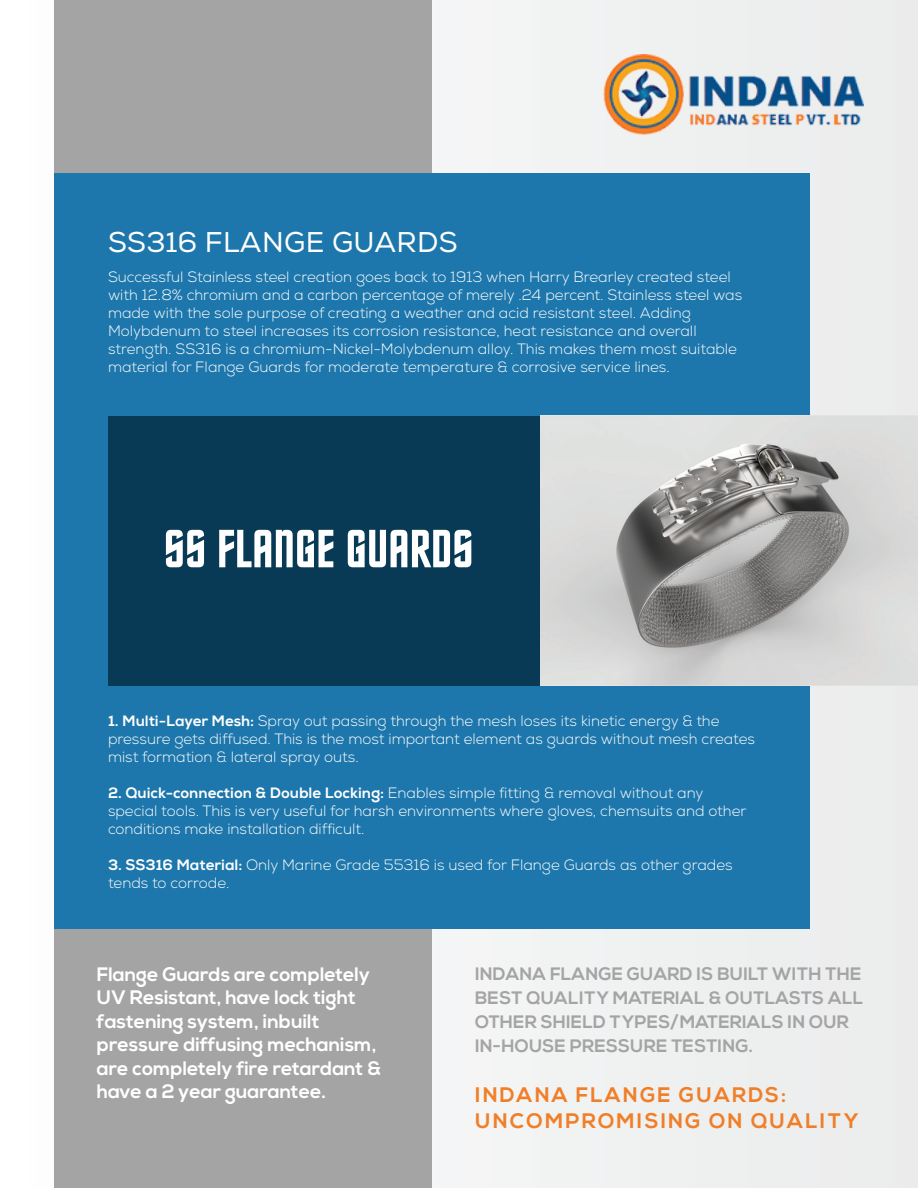
<style>
.page{position:relative;width:918px;height:1188px;background:#fff}
.page>*{position:absolute;margin:0;border:0;box-sizing:border-box;transform-origin:0 0}
.t1{font:54px "Horizon BT";color:#fff}
.t2{font:28.5px "Nexa";letter-spacing:.015em;color:#fff}
.t3{font:700 21px/25.2px "Nexa";letter-spacing:.1em;color:#f17e28}
.t4{font:700 19.5px/23.4px "Nexa";color:#fff}
.t5{font:700 18px/24px "Nexa";letter-spacing:.01em;color:#a5a4a4}
.t6{font:300 15px/18px "Nexa";color:#fff}
.s1{font-weight:800}
</style>
<div class="page">
<div style="left:0;top:0;width:918px;height:1188px;background:linear-gradient(to bottom,#f6f6f6,#f3f4f4)"></div>
<div style="left:54px;top:0;width:378px;height:1188px;background:#a5a4a4"></div>
<img style="left:603px;top:54px;width:261px;height:81px">
<div style="left:54px;top:173px;width:756px;height:756px;background:#1d77ac"></div>
<img style="left:540px;top:416px;width:378px;height:270px">
<div style="left:108px;top:416px;width:432px;height:270px;background:#083a55"></div>
<h2 class="t2" style="left:108px;top:225px;width:351px">SS316 FLANGE GUARDS</h2>
<p class="t6" style="left:108px;top:268px;width:636px">Successful Stainless steel creation goes back to 1913 when Harry Brearley created steel with 12.8% chromium and a carbon percentage of merely .24 percent. Stainless steel was made with the sole purpose of creating a weather and acid resistant steel. Adding Molybdenum to steel increases its corrosion resistance, heat resistance and overall strength. SS316 is a chromium-Nickel-Molybdenum alloy. This makes them most suitable material for Flange Guards for moderate temperature &amp; corrosive service lines.</p>
<h1 class="t1" style="left:164px;top:520px;width:311px">SS FLANGE GUARDS</h1>
<p class="t6" style="left:108px;top:713px;width:649px"><span class="s1">1. Multi-Layer Mesh:</span> Spray out passing through the mesh loses its kinetic energy &amp; the pressure gets diffused. This is the most important element as guards without mesh creates mist formation &amp; lateral spray outs.</p>
<p class="t6" style="left:108px;top:785px;width:640px"><span class="s1">2. Quick-connection &amp; Double Locking:</span> Enables simple fitting &amp; removal without any special tools. This is very useful for harsh environments where gloves, chemsuits and other conditions make installation difficult.</p>
<p class="t6" style="left:108px;top:857px;width:626px"><span class="s1">3. SS316 Material:</span> Only Marine Grade 55316 is used for Flange Guards as other grades tends to corrode.</p>
<h3 class="t4" style="left:97px;top:963px;width:286px">Flange Guards are completely<br>UV Resistant, have lock tight fastening system, inbuilt pressure diffusing mechanism, are completely fire retardant &amp; have a 2 year guarantee.</h3>
<p class="t5" style="left:475px;top:962px;width:390px">INDANA FLANGE GUARD IS BUILT WITH THE BEST QUALITY MATERIAL &amp; OUTLASTS ALL OTHER SHIELD TYPES/MATERIALS IN OUR IN-HOUSE PRESSURE TESTING.</p>
<h3 class="t3" style="left:475px;top:1083px;width:385px">INDANA FLANGE GUARDS:<br>UNCOMPROMISING ON QUALITY</h3>
</div>
